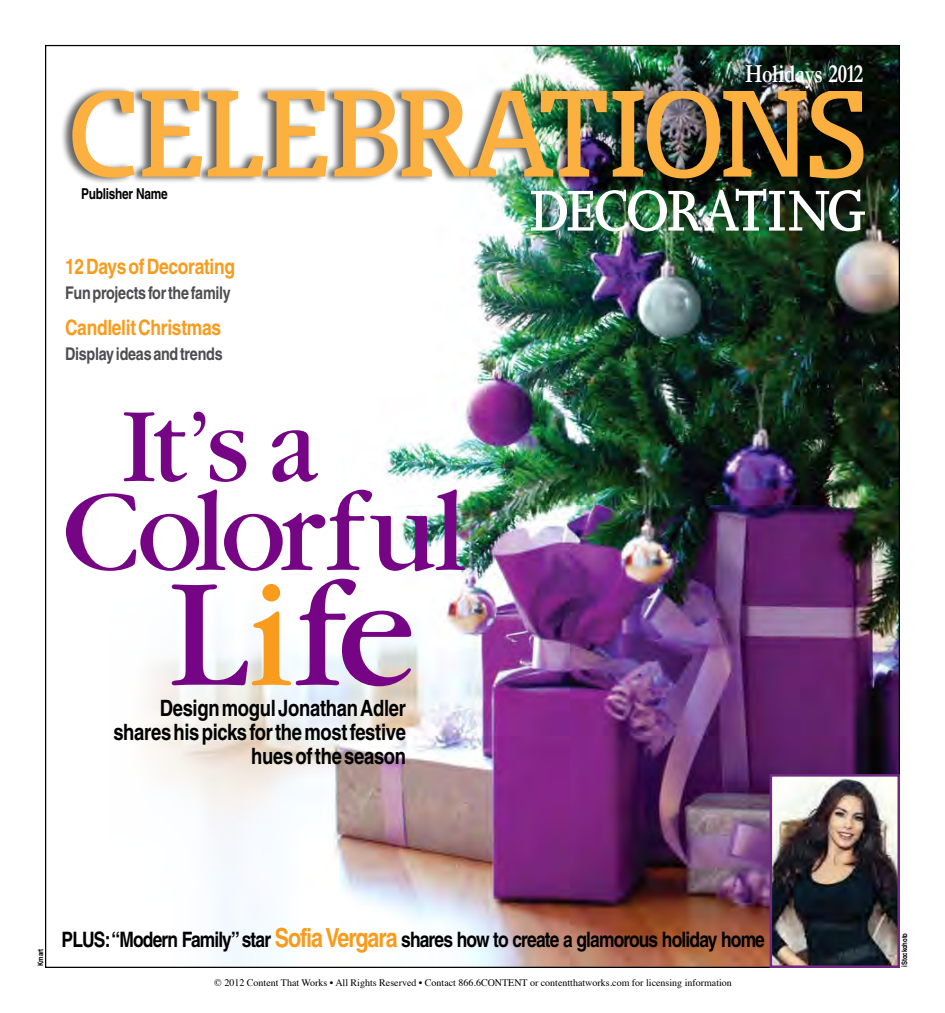
<style>
.page{position:relative;width:945px;height:1013px;background:#fff}
.page>*{position:absolute;margin:0;border:0;box-sizing:border-box;transform-origin:0 0}
.t1{font:160.88px "Garamond";color:#750585}
.t2{font:121.25px "Garamond";letter-spacing:-.03em;color:#750585}
.t3{font:110px "Garamond";color:#750585}
.t4{font:700 26.25px "Garamond";color:#fff;scale:.77 1}
.t5{font:700 condensed 22.5px/23.8px "Helvetica";letter-spacing:-.015em;color:#000;text-align:right}
.t6{font:700 condensed 21.25px "Helvetica";letter-spacing:-.04em;color:#000}
.t7{font:700 condensed 21.25px "Helvetica";letter-spacing:-.015em;color:#f99b1c}
.t8{font:700 condensed 17.5px "Helvetica";letter-spacing:-.015em;color:#4d4d4f}
.t9{font:700 condensed 15px "Helvetica";letter-spacing:-.02em;color:#000}
.t10{font:10px "Times";color:#000}
.t11{font:700 condensed 7.5px "Helvetica";letter-spacing:-.005em;color:#000}
.s1{color:#f99b1c}
.s2{font-size:26.25px;color:#f99b1c}
</style>
<div class="page">
<img style="left:147px;top:47px;width:751px;height:919px">
<div style="left:60px;top:85px;width:852px;height:130px;background:#000;opacity:.61"></div>
<svg style="left:72px;top:91px;width:63px;height:87px"></svg>
<svg style="left:142px;top:91px;width:60px;height:86px"></svg>
<svg style="left:208px;top:91px;width:120px;height:86px"></svg>
<img style="left:334px;top:91px;width:273px;height:86px">
<img style="left:613px;top:91px;width:251px;height:88px">
<img style="left:773px;top:777px;width:124px;height:188px">
<div style="left:770px;top:774px;width:130px;height:194px;border:2px solid #722981"></div>
<img style="left:531px;top:189px;width:334px;height:42px">
<h3 class="t9" style="left:81px;top:185px;width:88px">Publisher Name</h3>
<h3 class="t7" style="left:65px;top:253px;width:172px">12 Days of Decorating</h3>
<h3 class="t8" style="left:65px;top:282px;width:167px">Fun projects for the family</h3>
<h3 class="t7" style="left:65px;top:315px;width:158px">Candlelit Christmas</h3>
<h3 class="t8" style="left:65px;top:343px;width:159px">Display ideas and trends</h3>
<h3 class="t3" style="left:122px;top:389px;width:198px">It’s a</h3>
<h2 class="t2" style="left:62px;top:468px;width:406px">Colorful</h2>
<h1 class="t1" style="left:168px;top:550px;width:249px">L<span class="s1">i</span>fe</h1>
<h3 class="t5" style="left:113px;top:719px;width:294px">shares his picks for the most festive hues of the season</h3>
<h3 class="t5" style="left:160px;top:696px;width:248px">Design mogul Jonathan Adler</h3>
<h3 class="t4" style="left:745px;top:60px;width:155px">Holidays 2012</h3>
<p class="t11" style="left:36px;top:966px;width:19px;rotate:-90deg">Kmart</p>
<h3 class="t6" style="left:62px;top:926px;width:705px">PLUS: “Modern Family” star <span class="s2">Sofia Vergara</span> shares how to create a glamorous holiday home</h3>
<p class="t10" style="left:214px;top:978px;width:519px">© 2012 Content That Works • All Rights Reserved • Contact 866.6CONTENT or contentthatworks.com for licensing information</p>
<p class="t11" style="left:900px;top:966px;width:35px;rotate:-90deg">iStockohoto</p>
</div>
